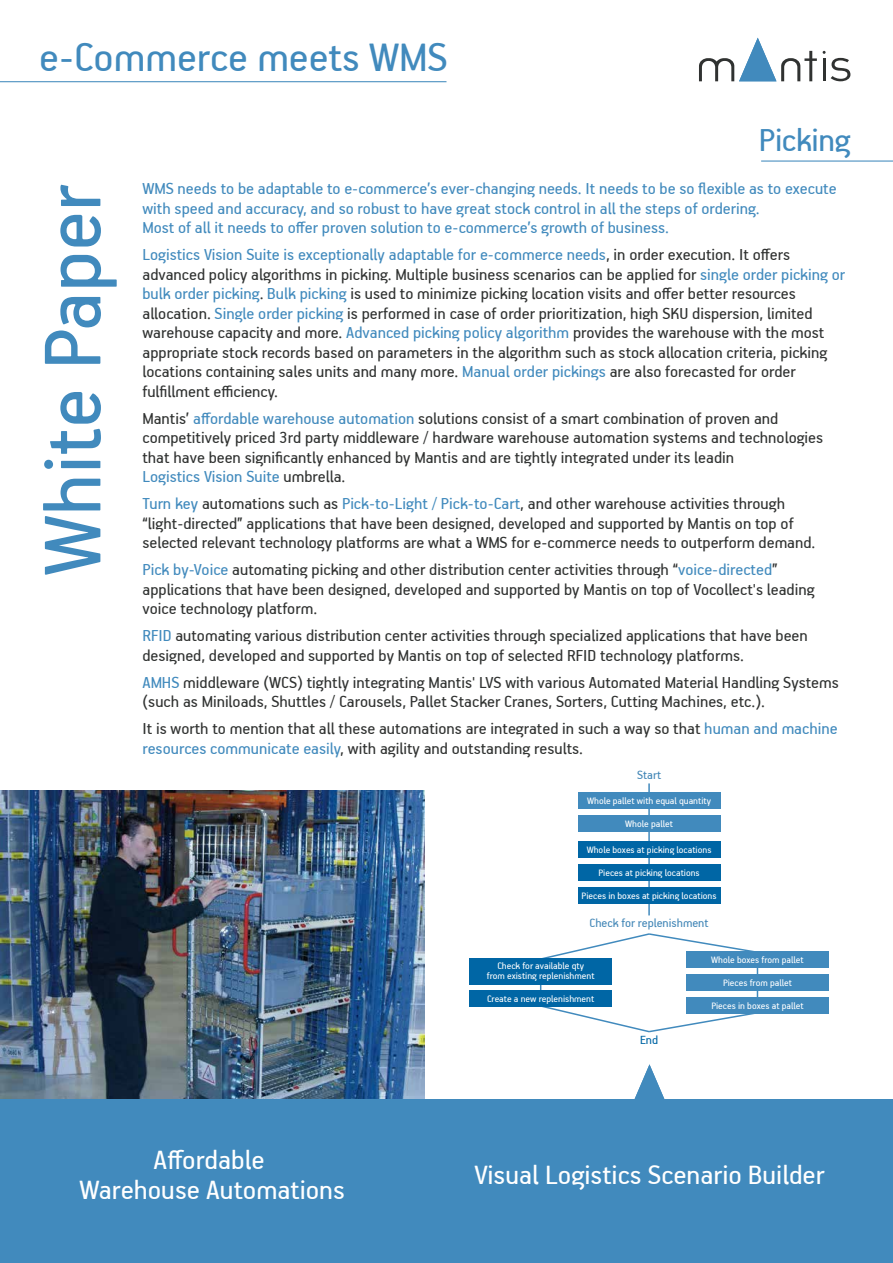
<style>
.page{position:relative;width:893px;height:1263px;background:#fff}
.page>*{position:absolute;margin:0;border:0;box-sizing:border-box;transform-origin:0 0}
.t1{font:90px "PF Handbook Pro";color:#418abd}
.t2{font:45px "PF Handbook Pro";color:#418abd}
.t3{font:36px "PF Handbook Pro";letter-spacing:-.01em;color:#418abd}
.t4{font:30px/30px "PF Handbook Pro";color:#fff;text-align:center}
.t5{font:18px/19.5px "PF Handbook Pro";color:#303231}
.t6{font:18px/19.5px "PF Handbook Pro";color:#418abd}
.t7{font:13.35px "PF Handbook Pro";color:#4387b7}
.t8{font:13.35px "PF Handbook Pro";color:#0066a5}
.t9{font:10.5px/23px "PF Handbook Pro";color:#fff;text-align:center}
.s1{color:#418abd}
</style>
<div class="page">
<img style="left:0;top:790px;width:424px;height:310px">
<svg style="left:699px;top:38px;width:118px;height:43px"></svg>
<svg style="left:823px;top:51px;width:27px;height:30px"></svg>
<div style="left:0;top:1100px;width:893px;height:163px;background:#418abd"></div>
<svg style="left:648px;top:904px;width:2px;height:11px"></svg>
<hr style="left:648px;top:783px;width:2px;height:106px;background:#418abd">
<div style="left:578px;top:792px;width:142px;height:17px;background:#418abd"></div>
<div style="left:578px;top:815px;width:142px;height:17px;background:#418abd"></div>
<div style="left:578px;top:841px;width:142px;height:17px;background:#0066a5"></div>
<div style="left:578px;top:864px;width:142px;height:17px;background:#0066a5"></div>
<div style="left:578px;top:887px;width:142px;height:17px;background:#0066a5"></div>
<svg style="left:542px;top:1007px;width:212px;height:26px"></svg>
<hr style="left:757px;top:965px;width:1px;height:35px;background:#418abd">
<div style="left:686px;top:997px;width:143px;height:17px;background:#418abd"></div>
<div style="left:686px;top:974px;width:143px;height:17px;background:#418abd"></div>
<div style="left:686px;top:951px;width:143px;height:17px;background:#418abd"></div>
<div style="left:469px;top:990px;width:143px;height:17px;background:#0066a5"></div>
<div style="left:469px;top:958px;width:143px;height:26px;background:#0066a5"></div>
<svg style="left:542px;top:933px;width:212px;height:25px"></svg>
<svg style="left:631px;top:1064px;width:37px;height:36px"></svg>
<hr style="left:0;top:81px;width:446px;height:1px;background:#418abd">
<hr style="left:761px;top:161px;width:132px;height:1px;background:#418abd">
<p class="t2" style="left:39px;top:30px;width:410px">e-Commerce meets WMS</p>
<p class="t3" style="left:759px;top:118px;width:93px">Picking</p>
<p class="t1" style="left:18px;top:575px;width:392px;rotate:-90deg">White Paper</p>
<p class="t6" style="left:142px;top:178px;width:696px">WMS needs to be adaptable to e-commerce’s ever-changing needs. It needs to be so flexible as to execute with speed and accuracy, and so robust to have great stock control in all the steps of ordering.<br>Most of all it needs to offer proven solution to e-commerce’s growth of business.</p>
<p class="t5" style="left:142px;top:244px;width:704px"><span class="s1">Logistics Vision Suite is exceptionally adaptable for e-commerce needs</span>, in order execution. It offers advanced policy algorithms in picking. Multiple business scenarios can be applied for <span class="s1">single order picking or bulk order picking</span>. <span class="s1">Bulk picking</span> is used to minimize picking location visits and offer better resources allocation. <span class="s1">Single order picking</span> is performed in case of order prioritization, high SKU dispersion, limited warehouse capacity and more. <span class="s1">Advanced picking policy algorithm</span> provides the warehouse with the most appropriate stock records based on parameters in the algorithm such as stock allocation criteria, picking locations containing sales units and many more. <span class="s1">Manual order pickings</span> are also forecasted for order fulfillment efficiency.</p>
<p class="t5" style="left:142px;top:408px;width:682px">Mantis’ <span class="s1">affordable warehouse automation</span> solutions consist of a smart combination of proven and competitively priced 3rd party middleware / hardware warehouse automation systems and technologies that have been significantly enhanced by Mantis and are tightly integrated under its leadin<br><span class="s1">Logistics Vision Suite</span> umbrella.</p>
<p class="t5" style="left:142px;top:493px;width:674px"><span class="s1">Turn key</span> automations such as <span class="s1">Pick-to-Light / Pick-to-Cart</span>, and other warehouse activities through “light-directed” applications that have been designed, developed and supported by Mantis on top of selected relevant technology platforms are what a WMS for e-commerce needs to outperform demand.</p>
<p class="t5" style="left:142px;top:559px;width:674px"><span class="s1">Pick by-Voice</span> automating picking and other distribution center activities through “<span class="s1">voice-directed</span>” applications that have been designed, developed and supported by Mantis on top of Vocollect's leading voice technology platform.</p>
<p class="t5" style="left:142px;top:625px;width:667px"><span class="s1">RFID</span> automating various distribution center activities through specialized applications that have been designed, developed and supported by Mantis on top of selected RFID technology platforms.</p>
<p class="t5" style="left:142px;top:672px;width:698px"><span class="s1">AMHS</span> middleware (WCS) tightly integrating Mantis' LVS with various Automated Material Handling Systems (such as Miniloads, Shuttles / Carousels, Pallet Stacker Cranes, Sorters, Cutting Machines, etc.).</p>
<p class="t5" style="left:142px;top:718px;width:697px">It is worth to mention that all these automations are integrated in such a way so that <span class="s1">human and machine resources communicate easily</span>, with agility and outstanding results.</p>
<p class="t7" style="left:637px;top:767px;width:26px">Start</p>
<p class="t9" style="left:587px;top:789px;width:125px">Whole pallet with equal quantity<br>Whole pallet</p>
<p class="t9" style="left:582px;top:838px;width:136px">Whole boxes at picking locations<br>Pieces at picking locations<br>Pieces in boxes at picking locations</p>
<p class="t7" style="left:590px;top:915px;width:120px">Check for replenishment</p>
<p class="t9" style="left:487px;top:961px;width:109px;line-height:9.6px">Check for available qty<br>from existing replenishment</p>
<p class="t9" style="left:487px;top:987px;width:109px">Create a new replenishment</p>
<p class="t8" style="left:640px;top:1032px;width:20px">End</p>
<p class="t9" style="left:711px;top:947px;width:94px">Whole boxes from pallet</p>
<p class="t9" style="left:723px;top:970px;width:70px">Pieces from pallet</p>
<p class="t9" style="left:711px;top:993px;width:94px">Pieces in boxes at pallet</p>
<p class="t4" style="left:80px;top:1143px;width:267px">Affordable<br>Warehouse Automations</p>
<p class="t4" style="left:474px;top:1159px;width:352px">Visual Logistics Scenario Builder</p>
</div>
